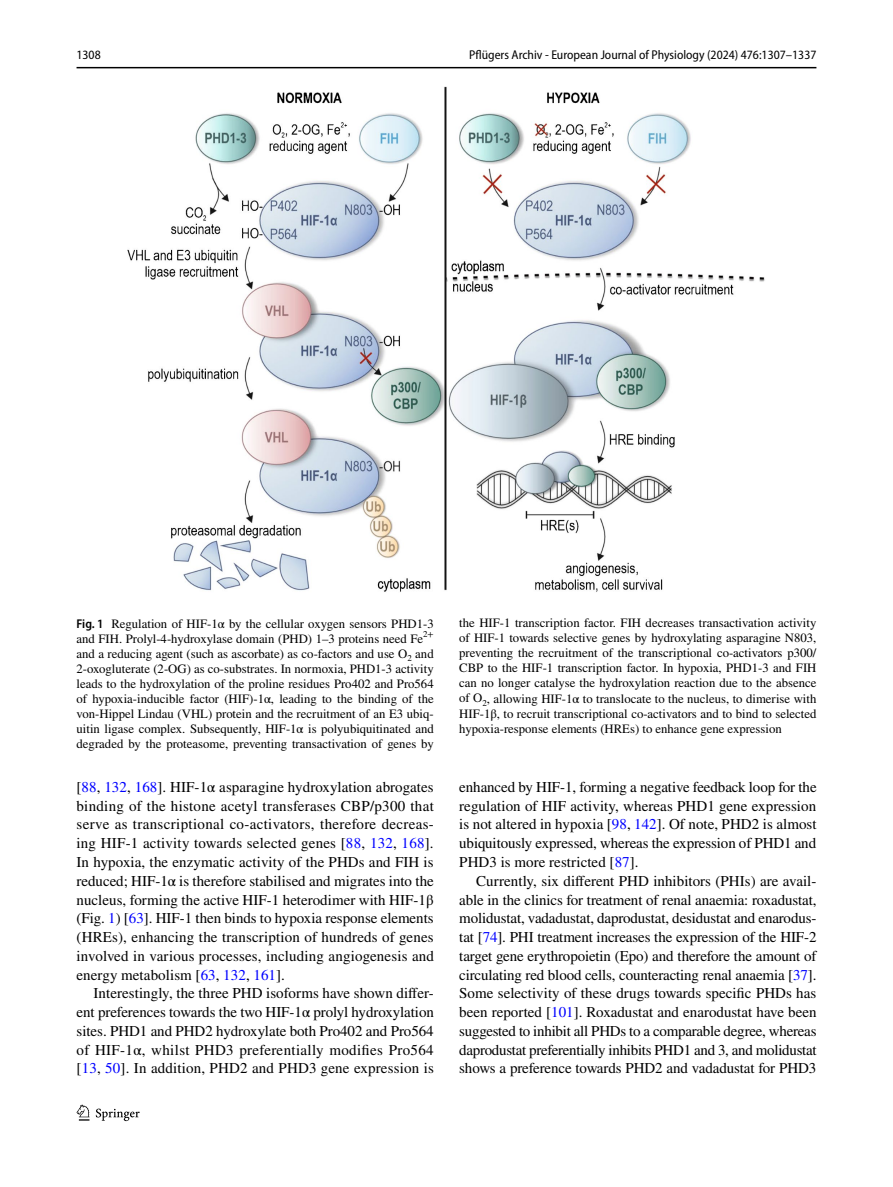
<style>
.page{position:relative;width:893px;height:1187px;background:#fff}
.page>*{position:absolute;margin:0;border:0;box-sizing:border-box;transform-origin:0 0}
.t1{font:15px/18.8px "STIX";letter-spacing:.005em;color:#000;text-align:justify}
.t2{font:12.75px/15px "STIX";color:#000;text-align:justify}
.t3{font:semi-condensed 12.75px "Myriad Pro";color:#000}
.s1{font-family:"Myriad Pro";font-weight:600;font-stretch:semi-condensed}
.s2{color:#00f}
</style>
<div class="page">
<hr style="left:77px;top:67px;width:739px;height:1px;background:#000">
<svg style="left:77px;top:1104px;width:12px;height:16px"></svg>
<svg style="left:96px;top:1108px;width:44px;height:12px"></svg>
<img style="left:128px;top:87px;width:637px;height:505px">
<p class="t3" style="left:77px;top:48px;width:26px">1308</p>
<p class="t3" style="left:469px;top:48px;width:349px">Pflügers Archiv - European Journal of Physiology (2024) 476:1307–1337</p>
<p class="t2" style="left:77px;top:616px;width:359px"><span class="s1">Fig. 1</span> Regulation of HIF-1α by the cellular oxygen sensors PHD1-3 and FIH. Prolyl-4-hydroxylase domain (PHD) 1–3 proteins need Fe<sup>2+ </sup>and a reducing agent (such as ascorbate) as co-factors and use O<sub>2</sub> and 2-oxogluterate (2-OG) as co-substrates. In normoxia, PHD1-3 activity leads to the hydroxylation of the proline residues Pro402 and Pro564 of hypoxia-inducible factor (HIF)-1α, leading to the binding of the von-Hippel Lindau (VHL) protein and the recruitment of an E3 ubiq&shy;uitin ligase complex. Subsequently, HIF-1α is polyubiquitinated and degraded by the proteasome, preventing transactivation of genes by</p>
<p class="t2" style="left:459px;top:616px;width:359px">the HIF-1 transcription factor. FIH decreases transactivation activity of HIF-1 towards selective genes by hydroxylating asparagine N803, preventing the recruitment of the transcriptional co-activators p300/ CBP to the HIF-1 transcription factor. In hypoxia, PHD1-3 and FIH can no longer catalyse the hydroxylation reaction due to the absence of O<sub>2</sub>, allowing HIF-1α to translocate to the nucleus, to dimerise with HIF-1β, to recruit transcriptional co-activators and to bind to selected hypoxia-response elements (HREs) to enhance gene expression</p>
<p class="t1" style="left:77px;top:778px;width:359px">[<span class="s2">88</span>, <span class="s2">132</span>, <span class="s2">168</span>]. HIF-1α asparagine hydroxylation abrogates binding of the histone acetyl transferases CBP/p300 that serve as transcriptional co-activators, therefore decreas&shy;ing HIF-1 activity towards selected genes [<span class="s2">88</span>, <span class="s2">132</span>, <span class="s2">168</span>].<br>In hypoxia, the enzymatic activity of the PHDs and FIH is reduced; HIF-1α is therefore stabilised and migrates into the nucleus, forming the active HIF-1 heterodimer with HIF-1β (Fig. <span class="s2">1</span>) [<span class="s2">63</span>]. HIF-1 then binds to hypoxia response elements (HREs), enhancing the transcription of hundreds of genes involved in various processes, including angiogenesis and energy metabolism [<span class="s2">63</span>, <span class="s2">132</span>, <span class="s2">161</span>].</p>
<p class="t1" style="left:77px;top:984px;width:359px;text-indent:17px">Interestingly, the three PHD isoforms have shown differ&shy;ent preferences towards the two HIF-1α prolyl hydroxylation sites. PHD1 and PHD2 hydroxylate both Pro402 and Pro564 of HIF-1α, whilst PHD3 preferentially modifies Pro564 [<span class="s2">13</span>, <span class="s2">50</span>]. In addition, PHD2 and PHD3 gene expression is</p>
<p class="t1" style="left:459px;top:778px;width:359px">enhanced by HIF-1, forming a negative feedback loop for the regulation of HIF activity, whereas PHD1 gene expression is not altered in hypoxia [<span class="s2">98</span>, <span class="s2">142</span>]. Of note, PHD2 is almost ubiquitously expressed, whereas the expression of PHD1 and PHD3 is more restricted [<span class="s2">87</span>].</p>
<p class="t1" style="left:459px;top:872px;width:359px;text-indent:17px">Currently, six different PHD inhibitors (PHIs) are avail&shy;able in the clinics for treatment of renal anaemia: roxadustat, molidustat, vadadustat, daprodustat, desidustat and enarodus&shy;tat [<span class="s2">74</span>]. PHI treatment increases the expression of the HIF-2 target gene erythropoietin (Epo) and therefore the amount of circulating red blood cells, counteracting renal anaemia [<span class="s2">37</span>].<br>Some selectivity of these drugs towards specific PHDs has been reported [<span class="s2">101</span>]. Roxadustat and enarodustat have been suggested to inhibit all PHDs to a comparable degree, whereas daprodustat preferentially inhibits PHD1 and 3, and molidustat shows a preference towards PHD2 and vadadustat for PHD3</p>
</div>
